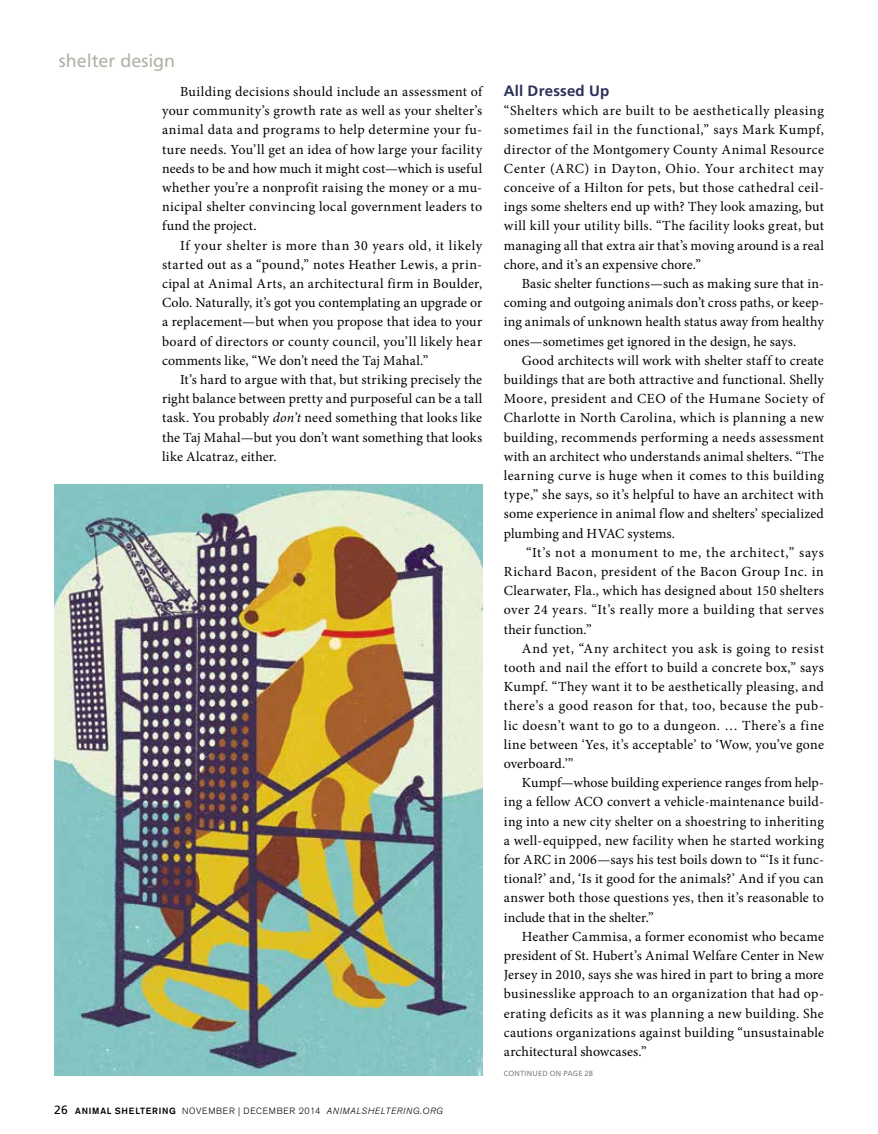
<style>
.page{position:relative;width:878px;height:1134px;background:#fff}
.page>*{position:absolute;margin:0;border:0;box-sizing:border-box;transform-origin:0 0}
.t1{font:18px "Frutiger";letter-spacing:-.005em;color:#b2b1a5}
.t2{font:700 15px "Frutiger";letter-spacing:.015em;color:#2a3056}
.t3{font:13.95px/19.2px "Minion Pro";letter-spacing:.015em;color:#000;text-align:justify}
.t4{font:300 9px "Akzidenz Grotesk BE";letter-spacing:.07em;color:#000}
.t5{font:7.5px "Frutiger";letter-spacing:.025em;color:#808285}
.s1{font-style:italic}
.s2{font-family:"Frutiger";font-weight:400;font-size:12px}
.s3{font-weight:500}
</style>
<div class="page">
<img style="left:54px;top:484px;width:428px;height:591px">
<p class="t1" style="left:59px;top:50px;width:118px">shelter design</p>
<p class="t3" style="left:162px;top:82px;width:322px;text-indent:18px">Building decisions should include an assessment of your community’s growth rate as well as your shelter’s animal data and programs to help determine your fu&shy;ture needs. You’ll get an idea of how large your facility needs to be and how much it might cost—which is useful whether you’re a nonprofit raising the money or a mu&shy;nicipal shelter convincing local government leaders to fund the project.</p>
<p class="t3" style="left:162px;top:236px;width:322px;text-indent:18px">If your shelter is more than 30 years old, it likely started out as a “pound,” notes Heather Lewis, a prin&shy;cipal at Animal Arts, an architectural firm in Boulder, Colo. Naturally, it’s got you contemplating an upgrade or a replacement—but when you propose that idea to your board of directors or county council, you’ll likely hear comments like, “We don’t need the Taj Mahal.”</p>
<p class="t3" style="left:162px;top:370px;width:322px;text-indent:18px">It’s hard to argue with that, but striking precisely the right balance between pretty and purposeful can be a tall task. You probably <span class="s1">don’t</span> need something that looks like the Taj Mahal—but you don’t want something that looks like Alcatraz, either.</p>
<p class="t4" style="left:54px;top:1105px;width:390px"><span class="s2">26</span> <span class="s3">ANIMAL SHELTERING</span> NOVEMBER | DECEMBER 2014 <span class="s1">ANIMALSHELTERING.ORG</span></p>
<p class="t2" style="left:504px;top:82px;width:107px">All Dressed Up</p>
<p class="t3" style="left:504px;top:101px;width:322px">“Shelters which are built to be aesthetically pleasing sometimes fail in the functional,” says Mark Kumpf, director of the Montgomery County Animal Resource Center (ARC) in Dayton, Ohio. Your architect may conceive of a Hilton for pets, but those cathedral ceil&shy;ings some shelters end up with? They look amazing, but will kill your utility bills. “The facility looks great, but managing all that extra air that’s moving around is a real chore, and it’s an expensive chore.”</p>
<p class="t3" style="left:504px;top:274px;width:321px;text-indent:18px">Basic shelter functions—such as making sure that in&shy;coming and outgoing animals don’t cross paths, or keep&shy;ing animals of unknown health status away from healthy ones—sometimes get ignored in the design, he says.</p>
<p class="t3" style="left:504px;top:351px;width:321px;text-indent:18px">Good architects will work with shelter staff to create buildings that are both attractive and functional. Shelly Moore, president and CEO of the Humane Society of Charlotte in North Carolina, which is planning a new building, recommends performing a needs assessment with an architect who understands animal shelters. “The learning curve is huge when it comes to this building type,” she says, so it’s helpful to have an architect with some experience in animal flow and shelters’ specialized plumbing and HVAC systems.</p>
<p class="t3" style="left:504px;top:543px;width:321px;text-indent:22px">“It’s not a monument to me, the architect,” says Richard Bacon, president of the Bacon Group Inc. in Clearwater, Fla., which has designed about 150 shelters over 24 years. “It’s really more a building that serves their function.”</p>
<p class="t3" style="left:504px;top:639px;width:321px;text-indent:18px">And yet, “Any architect you ask is going to resist tooth and nail the effort to build a concrete box,” says Kumpf. “They want it to be aesthetically pleasing, and there’s a good reason for that, too, because the pub&shy;lic doesn’t want to go to a dungeon. … There’s a fine line between ‘Yes, it’s acceptable’ to ‘Wow, you’ve gone overboard.’”</p>
<p class="t3" style="left:504px;top:773px;width:322px;text-indent:18px">Kumpf—whose building experience ranges from help&shy;ing a fellow ACO convert a vehicle-maintenance build&shy;ing into a new city shelter on a shoestring to inheriting a well-equipped, new facility when he started working for ARC in 2006—says his test boils down to “‘Is it func&shy;tional?’ and, ‘Is it good for the animals?’ And if you can answer both those questions yes, then it’s reasonable to include that in the shelter.”</p>
<p class="t3" style="left:504px;top:927px;width:321px;text-indent:18px">Heather Cammisa, a former economist who became president of St. Hubert’s Animal Welfare Center in New Jersey in 2010, says she was hired in part to bring a more businesslike approach to an organization that had op&shy;erating deficits as it was planning a new building. She cautions organizations against building “unsustainable architectural showcases.”</p>
<p class="t5" style="left:504px;top:1069px;width:91px">CONTINUED ON PAGE 28</p>
</div>
